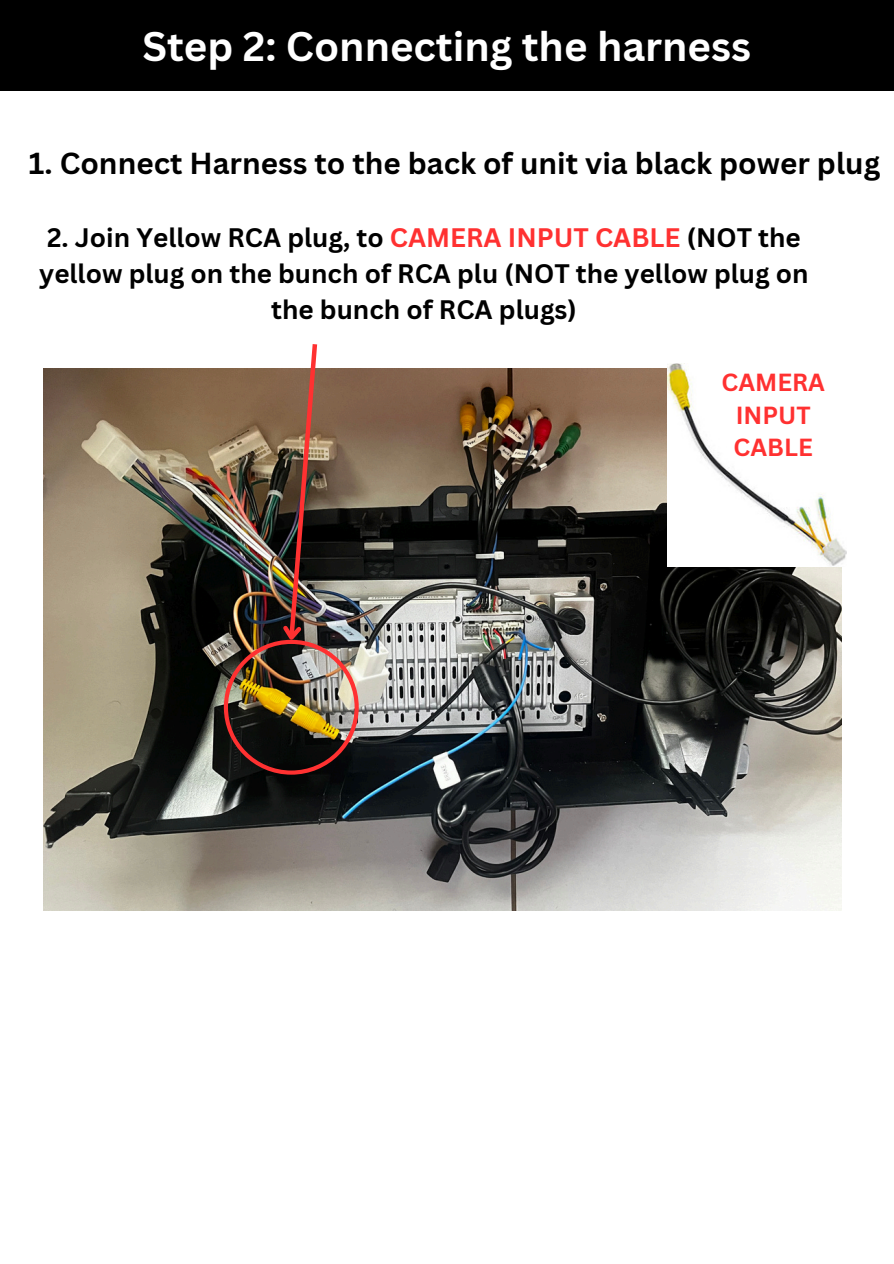
<style>
.page{position:relative;width:894px;height:1264px;background:#fff}
.page>*{position:absolute;margin:0;border:0;box-sizing:border-box;transform-origin:0 0}
.t1{font:700 40.2px "Canva Sans";color:#fff}
.t2{font:700 29.55px "Canva Sans";color:#000}
.t3{font:700 26.1px/36px "Canva Sans";color:#000;text-align:center}
.t4{font:700 24.15px/32.7px "Canva Sans";color:#ff3131;text-align:center}
.s1{color:#fff}
.s2{color:#ff3131}
</style>
<div class="page">
<div style="left:0;top:0;width:893px;height:91px;background:#000"></div>
<img style="left:44px;top:368px;width:797px;height:543px">
<img style="left:224px;top:344px;width:134px;height:430px">
<img style="left:667px;top:363px;width:179px;height:203px">
<p class="t1" style="left:142px;top:18px;width:610px">Step 2: Connecting the harness</p>
<p class="t2" style="left:13px;top:143px;width:868px"><span class="s1">1</span>1. Connect Harness to the back of unit via black power plug</p>
<p class="t3" style="left:39px;top:219px;width:770px">2. Join Yellow RCA plug, to <span class="s2">CAMERA INPUT CABLE</span> (NOT the yellow plug on the bunch of RCA plu (NOT the yellow plug on the bunch of RCA plugs)</p>
<p class="t4" style="left:721px;top:365px;width:105px">CAMERA<br>INPUT<br>CABLE</p>
</div>
